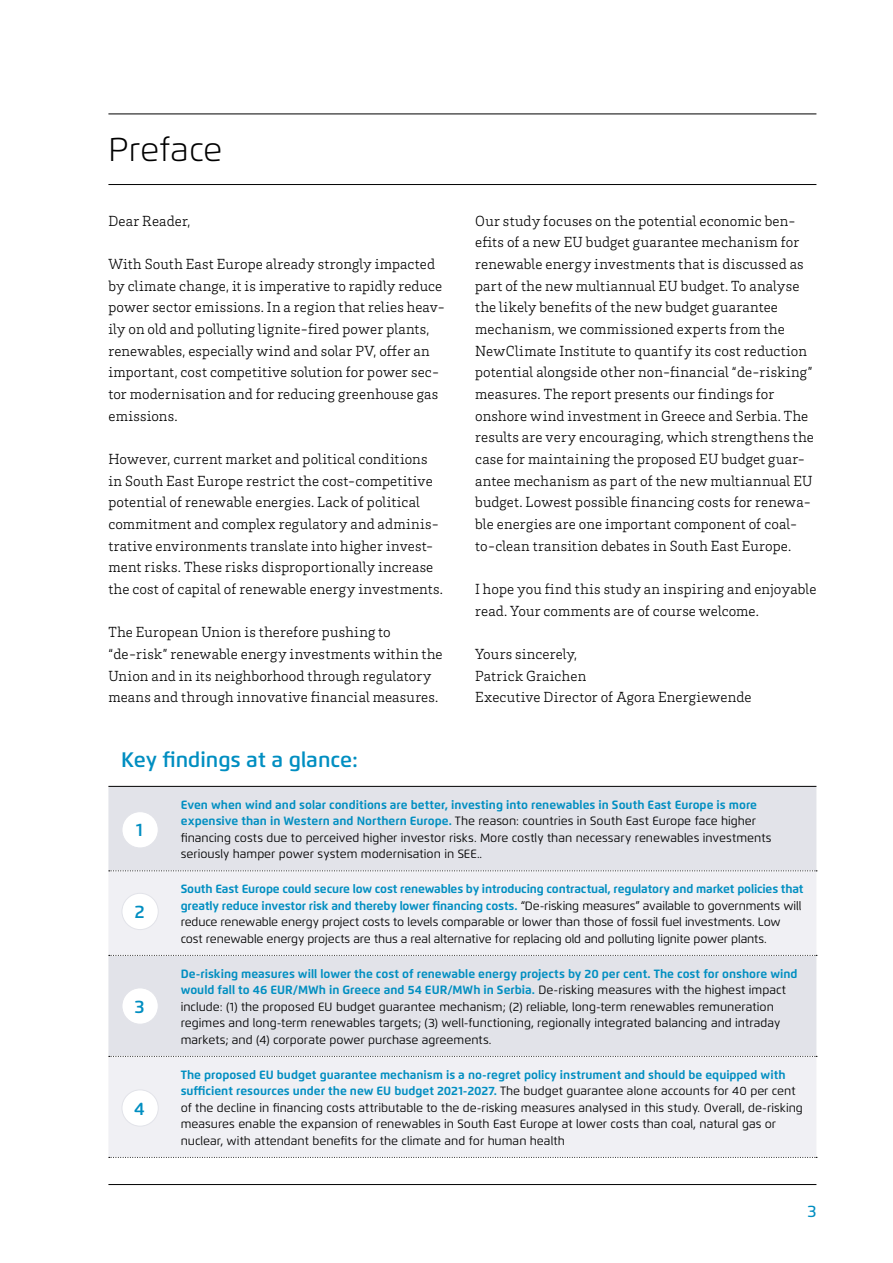
<style>
.page{position:relative;width:893px;height:1263px;background:#fff}
.page>*{position:absolute;margin:0;border:0;box-sizing:border-box;transform-origin:0 0}
.t1{font:300 33px "Flexo";color:#000}
.t2{font:600 21px "Flexo";color:#008ec1}
.t3{font:600 18px "Flexo";color:#008ec1}
.t4{font:500 16.5px "Flexo";color:#008ec1}
.t5{font:300 15px/21.6px "Brix Slab";letter-spacing:.01em;color:#000}
.t6{font:12px/16.5px "Flexo";color:#000}
.s1{font-weight:700;color:#008ec1}
</style>
<div class="page">
<hr style="left:108px;top:1184px;width:708px;height:1px;background:#000">
<hr style="left:108px;top:114px;width:708px;height:1px;background:#000">
<hr style="left:108px;top:184px;width:708px;height:1px;background:#000">
<div style="left:108px;top:787px;width:708px;height:84px;background:#e2e3e9"></div>
<svg style="left:108px;top:871px;width:708px;height:286px;fill:#f0f0f4"></svg>
<hr style="left:108px;top:786px;width:708px;height:1px;background:#000">
<svg style="left:109px;top:870px;width:708px;height:1px"></svg>
<svg style="left:109px;top:955px;width:708px;height:1px"></svg>
<svg style="left:109px;top:1056px;width:708px;height:1px"></svg>
<svg style="left:109px;top:1157px;width:708px;height:1px"></svg>
<div style="left:122px;top:988px;width:36px;height:36px;background:#fff;border-radius:50%"></div>
<div style="left:122px;top:987px;width:37px;height:37px;border:1px solid #e2e3e9;border-radius:50%"></div>
<div style="left:122px;top:1090px;width:36px;height:36px;background:#fff;border-radius:50%"></div>
<div style="left:122px;top:1089px;width:37px;height:37px;border:1px solid #e2e3e9;border-radius:50%"></div>
<div style="left:122px;top:893px;width:36px;height:36px;background:#fff;border-radius:50%"></div>
<div style="left:122px;top:893px;width:37px;height:37px;border:1px solid #e2e3e9;border-radius:50%"></div>
<div style="left:122px;top:812px;width:36px;height:36px;background:#fff;border-radius:50%"></div>
<div style="left:122px;top:811px;width:37px;height:37px;border:1px solid #e2e3e9;border-radius:50%"></div>
<h1 class="t1" style="left:108px;top:129px;width:116px">Preface</h1>
<p class="t5" style="left:108px;top:209px;width:84px">Dear Reader,</p>
<p class="t5" style="left:108px;top:253px;width:339px">With South East Europe already strongly impacted by climate change, it is imperative to rapidly reduce power sector emissions. In a region that relies heav&shy;ily on old and polluting lignite-fired power plants, renewables, especially wind and solar PV, offer an important, cost competitive solution for power sec&shy;tor modernisation and for reducing greenhouse gas emissions.</p>
<p class="t5" style="left:108px;top:448px;width:336px">However, current market and political conditions in South East Europe restrict the cost-competitive potential of renewable energies. Lack of political commitment and complex regulatory and adminis&shy;trative environments translate into higher invest&shy;ment risks. These risks disproportionally increase the cost of capital of renewable energy investments.</p>
<p class="t5" style="left:108px;top:621px;width:336px">The European Union is therefore pushing to “de-risk” renewable energy investments within the Union and in its neighborhood through regulatory means and through innovative financial measures.</p>
<h2 class="t2" style="left:121px;top:747px;width:238px">Key findings at a glance:</h2>
<p class="t5" style="left:475px;top:209px;width:340px">Our study focuses on the potential economic ben&shy;efits of a new EU budget guarantee mechanism for renewable energy investments that is discussed as part of the new multiannual EU budget. To analyse the likely benefits of the new budget guarantee mechanism, we commissioned experts from the NewClimate Institute to quantify its cost reduction potential alongside other non-financial “de-risking” measures. The report presents our findings for onshore wind investment in Greece and Serbia. The results are very encouraging, which strengthens the case for maintaining the proposed EU budget guar&shy;antee mechanism as part of the new multiannual EU budget. Lowest possible financing costs for renewa&shy;ble energies are one important component of coal&shy;to-clean transition debates in South East Europe.</p>
<p class="t5" style="left:475px;top:578px;width:343px">I hope you find this study an inspiring and enjoyable read. Your comments are of course welcome.</p>
<p class="t5" style="left:475px;top:643px;width:278px">Yours sincerely,<br>Patrick Graichen<br>Executive Director of Agora Energiewende</p>
<p class="t3" style="left:136px;top:819px;width:8px">1</p>
<p class="t3" style="left:135px;top:901px;width:12px">2</p>
<p class="t3" style="left:135px;top:995px;width:12px">3</p>
<p class="t3" style="left:134px;top:1097px;width:12px">4</p>
<p class="t6" style="left:181px;top:796px;width:592px"><span class="s1">Even when wind and solar conditions are better, investing into renewables in South East Europe is more expensive than in Western and Northern Europe.</span> The reason: countries in South East Europe face higher financing costs due to perceived higher investor risks. More costly than necessary renewables investments seriously hamper power system modernisation in SEE..</p>
<p class="t6" style="left:181px;top:881px;width:624px"><span class="s1">South East Europe could secure low cost renewables by introducing contractual, regulatory and market policies that greatly reduce investor risk and thereby lower financing costs.</span> “De-risking measures” available to governments will reduce renewable energy project costs to levels comparable or lower than those of fossil fuel investments. Low cost renewable energy projects are thus a real alternative for replacing old and polluting lignite power plants.</p>
<p class="t6" style="left:181px;top:965px;width:618px"><span class="s1">De-risking measures will lower the cost of renewable energy projects by 20 per cent. The cost for onshore wind would fall to 46 EUR/MWh in Greece and 54 EUR/MWh in Serbia.</span> De-risking measures with the highest impact include: (1) the proposed EU budget guarantee mechanism; (2) reliable, long-term renewables remuneration regimes and long-term renewables targets; (3) well-functioning, regionally integrated balancing and intraday markets; and (4) corporate power purchase agreements.</p>
<p class="t6" style="left:181px;top:1066px;width:624px"><span class="s1">The proposed EU budget guarantee mechanism is a no-regret policy instrument and should be equipped with sufficient resources under the new EU budget 2021-2027.</span> The budget guarantee alone accounts for 40 per cent of the decline in financing costs attributable to the de-risking measures analysed in this study. Overall, de-risking measures enable the expansion of renewables in South East Europe at lower costs than coal, natural gas or nuclear, with attendant benefits for the climate and for human health</p>
<p class="t4" style="left:807px;top:1201px;width:11px">3</p>
</div>
